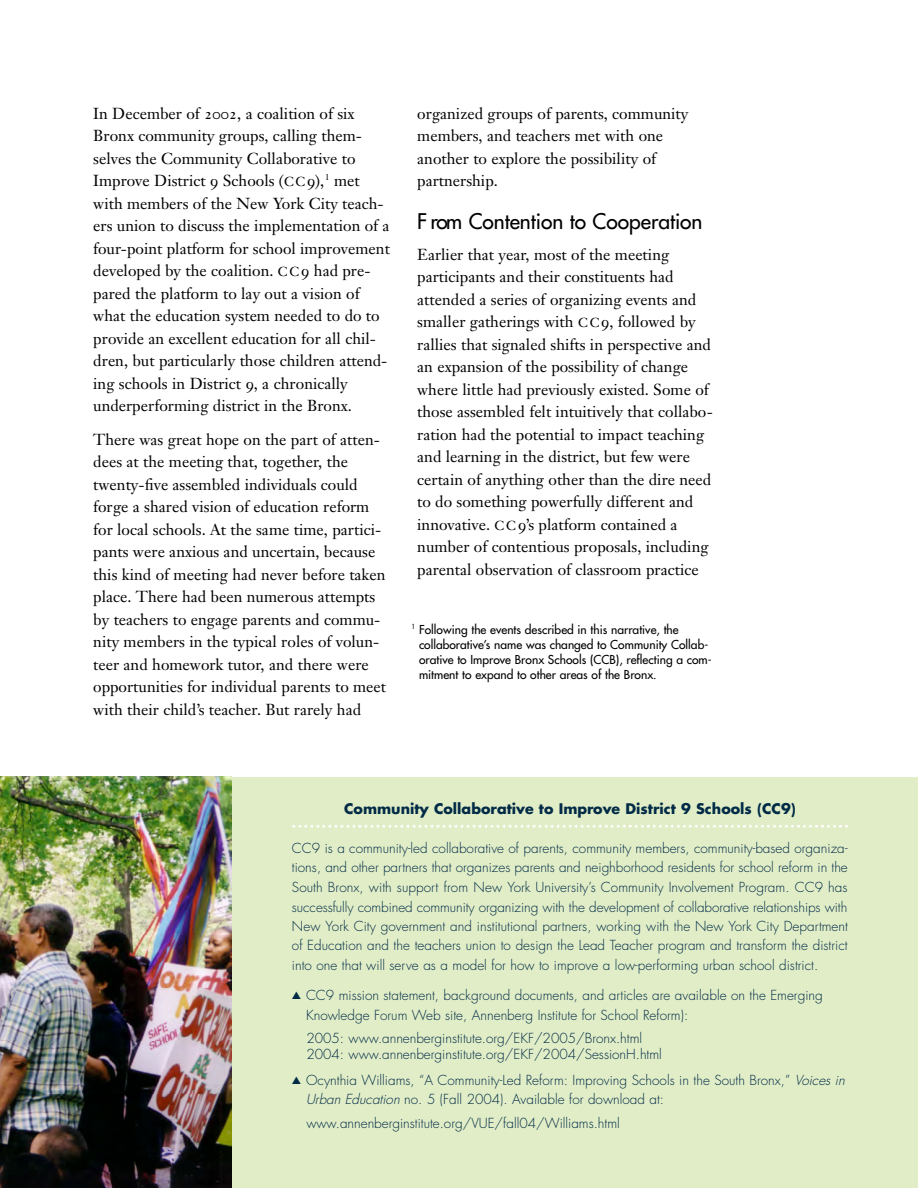
<style>
.page{position:relative;width:918px;height:1188px;background:#fff}
.page>*{position:absolute;margin:0;border:0;box-sizing:border-box;transform-origin:0 0}
.t1{font:21px "Futura";color:#000}
.t2{font:15.75px/22.5px "Janson Text";color:#000}
.t3{font:700 14.25px "Futura";color:#002a46}
.t4{font:300 13.5px/19.5px "Futura";color:#002a46}
.t5{font:12px/15px "Futura";color:#000}
.t6{font:6.75px "Futura";color:#000}
.s1{font-family:"Janson Text Roman SC"}
.s2{font-family:"Janson Text Roman SC";font-size:12.9px}
.s3{font-style:italic}
</style>
<div class="page">
<div style="left:229px;top:777px;width:689px;height:411px;background:#e1edc7"></div>
<svg style="left:292px;top:825px;width:556px;height:3px"></svg>
<img style="left:0;top:777px;width:231px;height:411px">
<p class="t2" style="left:93px;top:104px;width:298px">In December of <span class="s1">2002</span>, a coalition of six Bronx community groups, calling them&shy;selves the Community Collaborative to Improve District <span class="s1">9</span> Schools (<span class="s2">C C</span><span class="s1">9</span>),<sup>1</sup> met with members of the New York City teach&shy;ers union to discuss the implementation of a four-point platform for school improvement developed by the coalition. <span class="s2">C C</span> <span class="s1">9</span> had pre&shy;pared the platform to lay out a vision of what the education system needed to do to provide an excellent education for all chil&shy;dren, but particularly those children attend&shy;ing schools in District <span class="s1">9</span>, a chronically underperforming district in the Bronx.</p>
<p class="t2" style="left:93px;top:429px;width:294px">There was great hope on the part of atten&shy;dees at the meeting that, together, the twenty-five assembled individuals could forge a shared vision of education reform for local schools. At the same time, partici&shy;pants were anxious and uncertain, because this kind of meeting had never before taken place. There had been numerous attempts by teachers to engage parents and commu&shy;nity members in the typical roles of volun&shy;teer and homework tutor, and there were opportunities for individual parents to meet with their child’s teacher. But rarely had</p>
<p class="t2" style="left:417px;top:104px;width:273px">organized groups of parents, community members, and teachers met with one another to explore the possibility of partnership.</p>
<h1 class="t1" style="left:417px;top:210px;width:287px">F rom Contention to Cooperation</h1>
<p class="t2" style="left:417px;top:244px;width:297px">Earlier that year, most of the meeting participants and their constituents had attended a series of organizing events and smaller gatherings with <span class="s2">C C</span><span class="s1">9</span>, followed by rallies that signaled shifts in perspective and an expansion of the possibility of change where little had previously existed. Some of those assembled felt intuitively that collabo&shy;ration had the potential to impact teaching and learning in the district, but few were certain of anything other than the dire need to do something powerfully different and innovative. <span class="s2">C C</span> <span class="s1">9</span>’s platform contained a number of contentious proposals, including parental observation of classroom practice</p>
<p class="t6" style="left:411px;top:623px;width:5px">1</p>
<p class="t5" style="left:419px;top:623px;width:294px">Following the events described in this narrative, the collaborative’s name was changed to Community Collab&shy;orative to Improve Bronx Schools (CCB), reflecting a com&shy;mitment to expand to other areas of the Bronx.</p>
<p class="t3" style="left:344px;top:802px;width:453px">Community Collaborative to Improve District 9 Schools (CC9)</p>
<p class="t4" style="left:292px;top:839px;width:557px;text-align:justify">CC9 is a community-led collaborative of parents, community members, community-based organiza&shy;tions, and other partners that organizes parents and neighborhood residents for school reform in the South Bronx, with support from New York University’s Community Involvement Program. CC9 has successfully combined community organizing with the development of collaborative relationships with New York City government and institutional partners, working with the New York City Department of Education and the teachers union to design the Lead Teacher program and transform the district into one that will serve as a model for how to improve a low-performing urban school district.</p>
<p class="t4" style="left:306px;top:987px;width:518px;text-indent:-14px">▲ CC9 mission statement, background documents, and articles are available on the Emerging<br>Knowledge Forum Web site, Annenberg Institute for School Reform):</p>
<p class="t4" style="left:306px;top:1031px;width:357px;line-height:16.5px">2005: www.annenberginstitute.org/EKF/2005/Bronx.html<br>2004: www.annenberginstitute.org/EKF/2004/SessionH.html</p>
<p class="t4" style="left:306px;top:1072px;width:540px;text-indent:-14px">▲ Ocynthia Williams, “A Community-Led Reform: Improving Schools in the South Bronx,” <span class="s3">Voices in<br>Urban Education</span> no. 5 (Fall 2004). Available for download at:</p>
<p class="t4" style="left:306px;top:1114px;width:315px">www.annenberginstitute.org/VUE/fall04/Williams.html</p>
</div>
